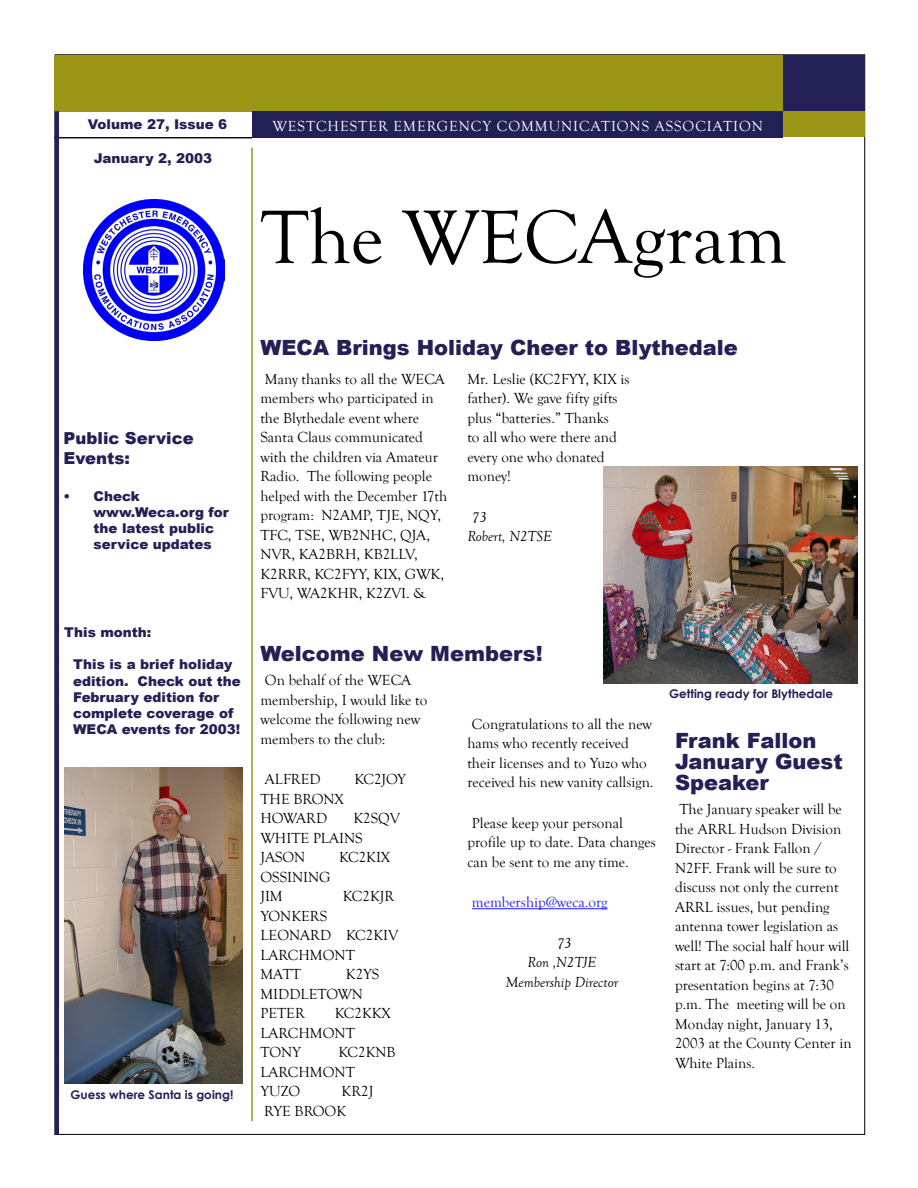
<style>
.page{position:relative;width:918px;height:1188px;background:#fff}
.page>*{position:absolute;margin:0;border:0;box-sizing:border-box;transform-origin:0 0}
.t1{font:78px "Goudy Old Style T";color:#000}
.t2{font:900 21px/21px "Arial";color:#232056}
.t3{font:900 16.5px/19.8px "Arial";color:#232056}
.t4{font:15px/19.5px "Goudy Old Style T";color:#000}
.t5{font:15px "Goudy Old Style T";letter-spacing:.06em;color:#fff}
.t6{font:italic 15px/19.5px "Goudy Old Style T";color:#000;text-align:center}
.t7{font:15px "Goudy Old Style T";color:#1a1aff}
.t8{font:900 13.5px/16.2px "Arial";color:#232056}
.t9{font:700 12px "Century Gothic";color:#232056}
</style>
<div class="page">
<svg style="left:54px;top:54px;width:28px;height:19px"></svg>
<div style="left:55px;top:55px;width:728px;height:57px;background:#9c9618"></div>
<div style="left:253px;top:111px;width:530px;height:26px;background:#232056"></div>
<div style="left:783px;top:55px;width:82px;height:57px;background:#232056"></div>
<div style="left:783px;top:112px;width:82px;height:25px;background:#9c9618"></div>
<hr style="left:251px;top:148px;width:2px;height:973px;background:#9c9618">
<hr style="left:54px;top:137px;width:198px;height:1px;background:#000">
<hr style="left:55px;top:111px;width:4px;height:1024px;background:#232056">
<img style="left:83px;top:199px;width:142px;height:141px">
<hr style="left:472px;top:908px;width:135px;height:1px;background:#1a1aff">
<img style="left:603px;top:466px;width:254px;height:217px">
<img style="left:64px;top:767px;width:179px;height:317px">
<p class="t8" style="left:88px;top:116px;width:141px">Volume 27, Issue 6</p>
<p class="t8" style="left:94px;top:150px;width:120px">January 2, 2003</p>
<p class="t5" style="left:272px;top:118px;width:492px">WESTCHESTER EMERGENCY COMMUNICATIONS ASSOCIATION</p>
<h1 class="t1" style="left:261px;top:194px;width:527px">The WECAgram</h1>
<p class="t3" style="left:64px;top:428px;width:132px">Public Service<br>Events:</p>
<p class="t8" style="left:94px;top:488px;width:137px;text-indent:-30px">• Check www.Weca.org for the latest public service updates</p>
<p class="t8" style="left:64px;top:624px;width:89px">This month:</p>
<p class="t8" style="left:73px;top:657px;width:169px">This is a brief holiday edition. Check out the<br>February edition for complete coverage of<br>WECA events for 2003!</p>
<p class="t9" style="left:70px;top:1087px;width:164px">Guess where Santa is going!</p>
<h2 class="t2" style="left:260px;top:337px;width:479px">WECA Brings Holiday Cheer to Blythedale</h2>
<p class="t4" style="left:260px;top:369px;width:188px;text-indent:4px">Many thanks to all the WECA members who participated in the Blythedale event where<br>Santa Claus communicated with the children via Amateur<br>Radio. The following people helped with the December 17th program: N2AMP, TJE, NQY,<br>TFC, TSE, WB2NHC, QJA,<br>NVR, KA2BRH, KB2LLV,<br>K2RRR, KC2FYY, KIX, GWK,<br>FVU, WA2KHR, K2ZVI. &amp;</p>
<p class="t4" style="left:467px;top:369px;width:164px">Mr. Leslie (KC2FYY, KIX is father). We gave fifty gifts plus “batteries.” Thanks<br>to all who were there and every one who donated money!</p>
<p class="t6" style="left:467px;top:507px;width:86px;text-align:left;text-indent:4px">73<br>Robert, N2TSE</p>
<h2 class="t2" style="left:260px;top:643px;width:284px">Welcome New Members!</h2>
<p class="t4" style="left:260px;top:671px;width:168px;text-indent:4px">On behalf of the WECA membership, I would like to welcome the following new members to the club:</p>
<p class="t4" style="left:265px;top:770px;width:57px">ALFRED</p>
<p class="t4" style="left:354px;top:770px;width:53px">KC2JOY</p>
<p class="t4" style="left:260px;top:789px;width:85px">THE BRONX<br>HOWARD</p>
<p class="t4" style="left:260px;top:809px;width:141px;text-indent:93px">K2SQV<br>WHITE PLAINS<br>JASON</p>
<p class="t4" style="left:339px;top:848px;width:53px">KC2KIX</p>
<p class="t4" style="left:260px;top:867px;width:72px">OSSINING<br>JIM</p>
<p class="t4" style="left:343px;top:887px;width:53px">KC2KJR</p>
<p class="t4" style="left:260px;top:906px;width:139px">YONKERS<br>LEONARD KC2KIV<br>LARCHMONT<br>MATT</p>
<p class="t4" style="left:260px;top:965px;width:120px;text-indent:86px">K2YS<br>MIDDLETOWN<br>PETER</p>
<p class="t4" style="left:260px;top:1004px;width:132px;text-indent:74px">KC2KKX<br>LARCHMONT<br>TONY</p>
<p class="t4" style="left:260px;top:1043px;width:137px;text-indent:78px">KC2KNB<br>LARCHMONT<br>YUZO</p>
<p class="t4" style="left:264px;top:1082px;width:111px;text-indent:77px">KR2J<br>RYE BROOK</p>
<p class="t4" style="left:467px;top:715px;width:188px;text-indent:4px">Congratulations to all the new hams who recently received their licenses and to Yuzo who received his new vanity callsign.</p>
<p class="t4" style="left:467px;top:814px;width:190px;text-indent:4px">Please keep your personal profile up to date. Data changes can be sent to me any time.</p>
<p class="t7" style="left:472px;top:894px;width:137px">membership@weca.org</p>
<p class="t6" style="left:506px;top:934px;width:114px">73<br>Ron ,N2TJE<br>Membership Director</p>
<p class="t9" style="left:669px;top:686px;width:165px">Getting ready for Blythedale</p>
<h2 class="t2" style="left:675px;top:730px;width:169px">Frank Fallon<br>January Guest<br>Speaker</h2>
<p class="t4" style="left:675px;top:800px;width:178px;text-indent:4px">The January speaker will be the ARRL Hudson Division<br>Director - Frank Fallon /<br>N2FF. Frank will be sure to discuss not only the current<br>ARRL issues, but pending antenna tower legislation as well! The social half hour will start at 7:00 p.m. and Frank’s presentation begins at 7:30 p.m. The meeting will be on<br>Monday night, January 13,<br>2003 at the County Center in<br>White Plains.</p>
</div>
